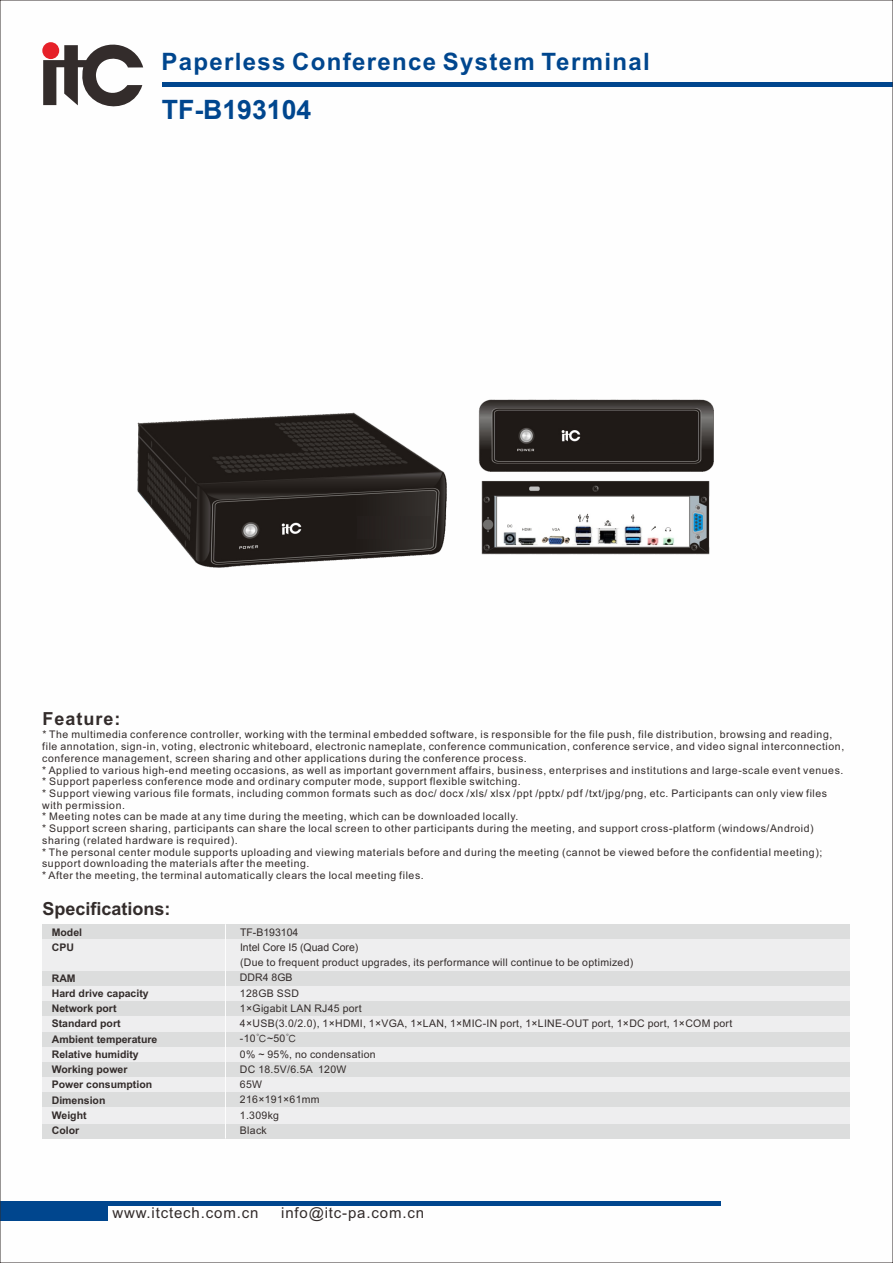
<style>
.page{position:relative;width:893px;height:1263px;background:#fff}
.page>*{position:absolute;margin:0;border:0;box-sizing:border-box;transform-origin:0 0}
.t1{font:700 26.55px "Arial";color:#00468e}
.t2{font:700 24px "Arial";letter-spacing:.055em;color:#00468e}
.t3{font:700 18px "Arial";color:#332c2b}
.t4{font:700 18px "Arial";letter-spacing:.055em;color:#332c2b}
.t5{font:15px "Arial";letter-spacing:.055em;color:#332c2b}
.t6{font:10.5px/11.7px "Arial";letter-spacing:.055em;color:#332c2b}
.t7{font:10.5px/15.3px "Arial";letter-spacing:.03em;color:#332c2b}
.t8{font:700 10.5px/15.3px "Arial";color:#332c2b}
.s1{font-family:"Sim Hei"}
</style>
<div class="page">
<hr style="left:0;top:1202px;width:720px;height:4px;background:#00468e">
<div style="left:0;top:1202px;width:108px;height:18px;background:#00468e"></div>
<hr style="left:163px;top:82px;width:730px;height:4px;background:#00468e">
<svg style="left:43px;top:42px;width:100px;height:65px"></svg>
<div style="left:42px;top:1124px;width:808px;height:14px;background:#dcdddd"></div>
<div style="left:42px;top:924px;width:808px;height:200px;background:#eeeeef"></div>
<div style="left:42px;top:1092px;width:808px;height:15px;background:#dcdddd"></div>
<div style="left:42px;top:924px;width:808px;height:15px;background:#dcdddd"></div>
<div style="left:42px;top:970px;width:808px;height:15px;background:#dcdddd"></div>
<div style="left:42px;top:1001px;width:808px;height:15px;background:#dcdddd"></div>
<div style="left:42px;top:1032px;width:808px;height:15px;background:#dcdddd"></div>
<div style="left:42px;top:1062px;width:808px;height:15px;background:#dcdddd"></div>
<hr style="left:225px;top:924px;width:1px;height:214px;background:#fefefe">
<img style="left:137px;top:399px;width:577px;height:169px">
<div style="left:582px;top:429px;width:114px;height:14px;background:#1f1a17"></div>
<img style="left:306px;top:519px;width:52px;height:15px">
<div style="left:358px;top:516px;width:72px;height:23px;background:#2a2523"></div>
<h2 class="t2" style="left:161px;top:53px;width:490px">Paperless Conference System Terminal</h2>
<h1 class="t1" style="left:162px;top:91px;width:151px">TF-B193104</h1>
<h3 class="t4" style="left:42px;top:712px;width:80px">Feature:</h3>
<p class="t6" style="left:42px;top:730px;width:804px">* The multimedia conference controller, working with the terminal embedded software, is responsible for the file push, file distribution, browsing and reading, file annotation, sign-in, voting, electronic whiteboard, electronic nameplate, conference communication, conference service, and video signal interconnection, conference management, screen sharing and other applications during the conference process.<br>* Applied to various high-end meeting occasions, as well as important government affairs, business, enterprises and institutions and large-scale event venues. * Support paperless conference mode and ordinary computer mode, support flexible switching.<br>* Support viewing various file formats, including common formats such as doc/ docx /xls/ xlsx /ppt /pptx/ pdf /txt/jpg/png, etc. Participants can only view files with permission.<br>* Meeting notes can be made at any time during the meeting, which can be downloaded locally.<br>* Support screen sharing, participants can share the local screen to other participants during the meeting, and support cross-platform (windows/Android) sharing (related hardware is required).<br>* The personal center module supports uploading and viewing materials before and during the meeting (cannot be viewed before the confidential meeting); support downloading the materials after the meeting.<br>* After the meeting, the terminal automatically clears the local meeting files.</p>
<h3 class="t3" style="left:42px;top:901px;width:130px">Specifications:</h3>
<p class="t8" style="left:52px;top:925px;width:32px">Model<br>CPU</p>
<p class="t8" style="left:52px;top:971px;width:107px">RAM<br>Hard drive capacity<br>Network port<br>Standard port<br>Ambient temperature<br>Relative humidity<br>Working power<br>Power consumption<br>Dimension<br>Weight<br>Color</p>
<p class="t7" style="left:240px;top:924px;width:494px">TF-B193104<br>Intel Core I5 (Quad Core)<br>(Due to frequent product upgrades, its performance will continue to be optimized)<br>DDR4 8GB<br>128GB SSD<br>1×Gigabit LAN RJ45 port<br>4×USB(3.0/2.0), 1×HDMI, 1×VGA, 1×LAN, 1×MIC-IN port, 1×LINE-OUT port, 1×DC port, 1×COM port -10<span class="s1">℃</span>~50<span class="s1">℃<br></span>0% ~ 95%, no condensation<br>DC 18.5V/6.5A 120W<br>65W<br>216×191×61mm<br>1.309kg<br>Black</p>
<h3 class="t5" style="left:112px;top:1207px;width:147px">www.itctech.com.cn</h3>
<h3 class="t5" style="left:281px;top:1207px;width:144px">info@itc-pa.com.cn</h3>
</div>
